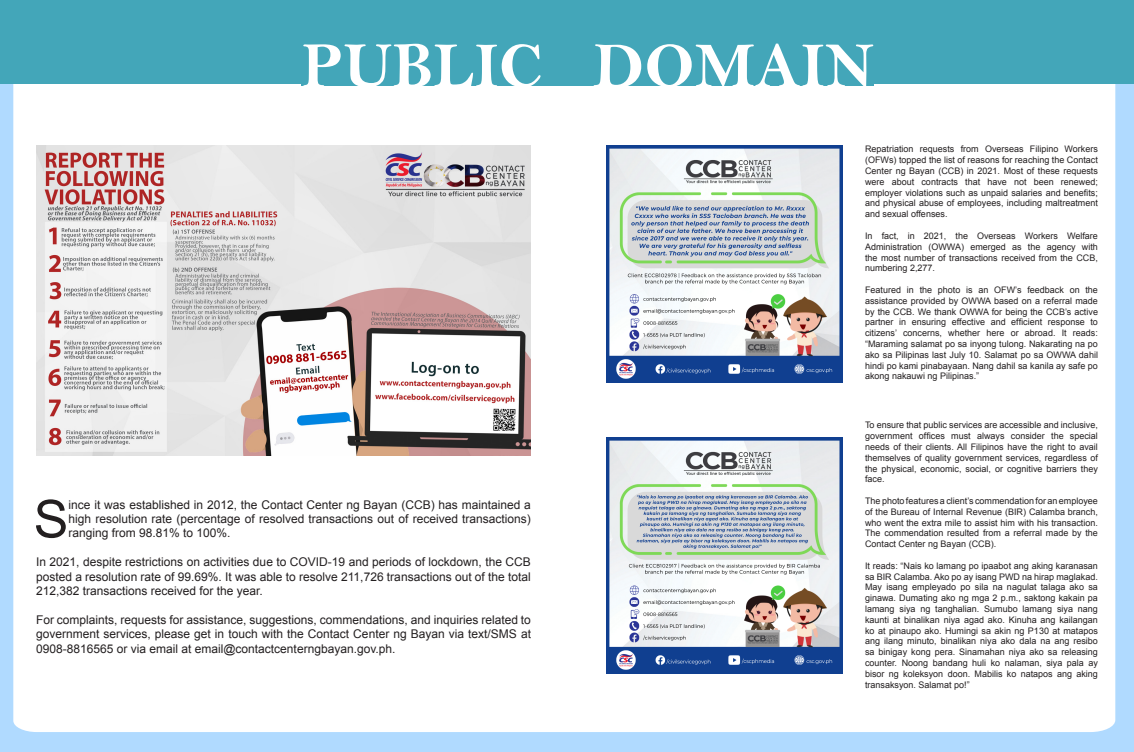
<style>
.page{position:relative;width:1134px;height:752px;background:#fff}
.page>*{position:absolute;margin:0;border:0;box-sizing:border-box;transform-origin:0 0}
.t1{font:64.7px "Bell MT Bold";color:#fff}
.t2{font:52.2px "Arial";color:#231f20}
.t3{font:12px/14.4px "Arial";color:#231f20;text-align:justify}
.t4{font:9px/10.8px "Arial";color:#231f20;text-align:justify}
</style>
<div class="page">
<div style="left:0;top:0;width:1134px;height:751px;background:#b0daff"></div>
<div style="left:13px;top:84px;width:1102px;height:647px;background:#fff"></div>
<div style="left:0;top:0;width:1134px;height:84px;background:#43a6b9"></div>
<div style="left:301px;top:27px;width:573px;height:59px;background:#43a6b9"></div>
<img style="left:36px;top:146px;width:495px;height:309px">
<img style="left:606px;top:146px;width:237px;height:236px">
<img style="left:606px;top:437px;width:237px;height:236px">
<p class="t1" style="left:301px;top:27px;width:574px">PUBLIC DOMAIN</p>
<p class="t2" style="left:34px;top:484px;width:36px">S</p>
<p class="t3" style="left:68px;top:497px;width:464px">ince it was established in 2012, the Contact Center ng Bayan (CCB) has maintained a high resolution rate (percentage of resolved transactions out of received transactions) ranging from 98.81% to 100%.</p>
<p class="t3" style="left:36px;top:554px;width:496px">In 2021, despite restrictions on activities due to COVID-19 and periods of lockdown, the CCB posted a resolution rate of 99.69%. It was able to resolve 211,726 transactions out of the total 212,382 transactions received for the year.</p>
<p class="t3" style="left:36px;top:612px;width:496px">For complaints, requests for assistance, suggestions, commendations, and inquiries related to</p>
<p class="t3" style="left:36px;top:626px;width:496px">government services, please get in touch with the Contact Center ng Bayan via text/SMS at<br>0908-8816565 or via email at email@contactcenterngbayan.gov.ph.</p>
<p class="t4" style="left:865px;top:144px;width:234px">Repatriation requests from Overseas Filipino Workers (OFWs) topped the list of reasons for reaching the Contact Center ng Bayan (CCB) in 2021. Most of these requests were about contracts that have not been renewed; employer violations such as unpaid salaries and benefits; and physical abuse of employees, including maltreatment and sexual offenses.</p>
<p class="t4" style="left:865px;top:230px;width:234px">In fact, in 2021, the Overseas Workers Welfare Administration (OWWA) emerged as the agency with the most number of transactions received from the CCB, numbering 2,277.</p>
<p class="t4" style="left:865px;top:284px;width:234px">Featured in the photo is an OFW’s feedback on the assistance provided by OWWA based on a referral made by the CCB. We thank OWWA for being the CCB’s active partner in ensuring effective and efficient response to citizens’ concerns, whether here or abroad. It reads: “Maraming salamat po sa inyong tulong. Nakarating na po ako sa Pilipinas last July 10. Salamat po sa OWWA dahil hindi po kami pinabayaan. Nang dahil sa kanila ay safe po akong nakauwi ng Pilipinas.”</p>
<p class="t4" style="left:865px;top:419px;width:234px">To ensure that public services are accessible and inclusive, government offices must always consider the special needs of their clients. All Filipinos have the right to avail themselves of quality government services, regardless of the physical, economic, social, or cognitive barriers they face.</p>
<p class="t4" style="left:865px;top:495px;width:234px">The photo features a client’s commendation for an employee of the Bureau of Internal Revenue (BIR) Calamba branch, who went the extra mile to assist him with his transaction.<br>The commendation resulted from a referral made by the Contact Center ng Bayan (CCB).</p>
<p class="t4" style="left:865px;top:560px;width:234px">It reads: “Nais ko lamang po ipaabot ang aking karanasan sa BIR Calamba. Ako po ay isang PWD na hirap maglakad.<br>May isang empleyado po sila na nagulat talaga ako sa ginawa. Dumating ako ng mga 2 p.m., saktong kakain pa lamang siya ng tanghalian. Sumubo lamang siya nang kaunti at binalikan niya agad ako. Kinuha ang kailangan ko at pinaupo ako. Humingi sa akin ng P130 at matapos ang ilang minuto, binalikan niya ako dala na ang resibo sa binigay kong pera. Sinamahan niya ako sa releasing counter. Noong bandang huli ko nalaman, siya pala ay bisor ng koleksyon doon. Mabilis ko natapos ang aking transaksyon. Salamat po!”</p>
</div>
